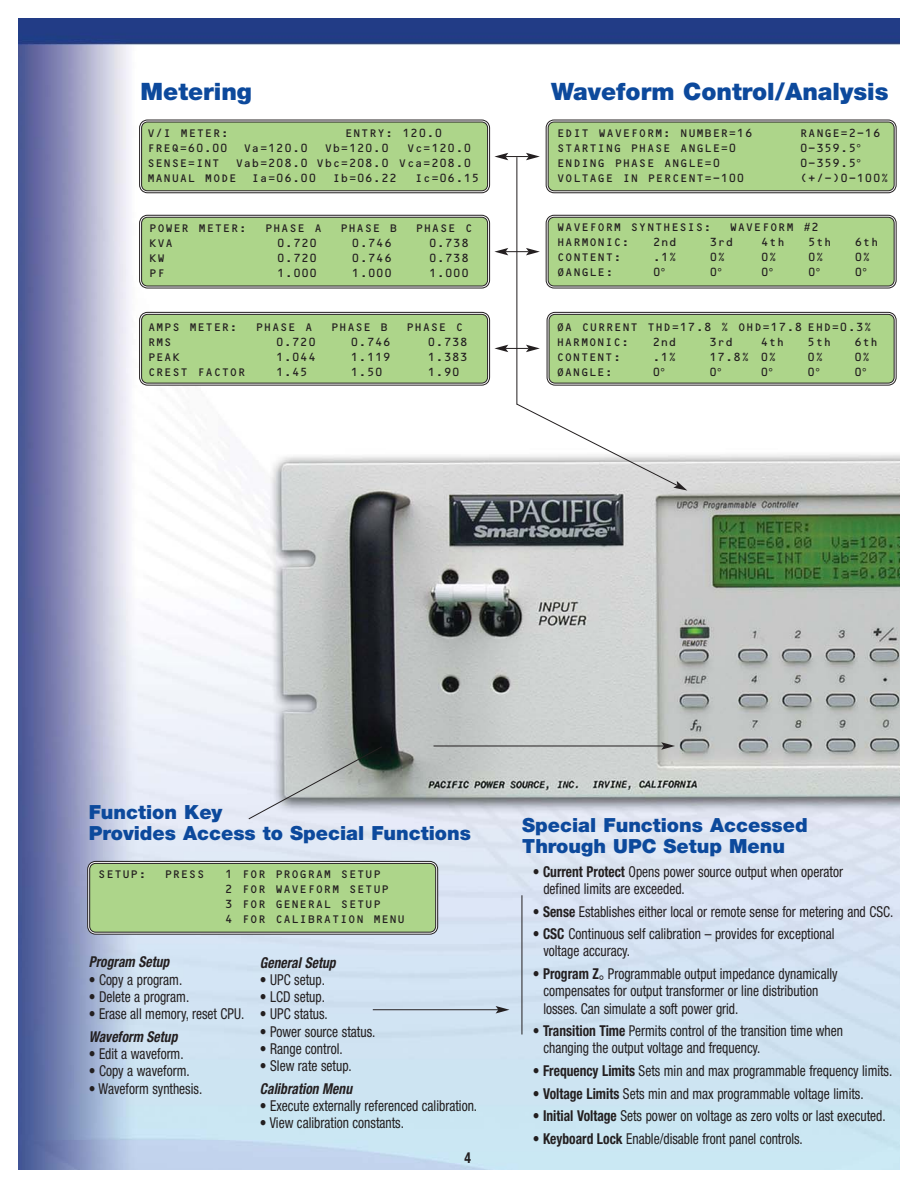
<style>
.page{position:relative;width:918px;height:1188px;background:#fff}
.page>*{position:absolute;margin:0;border:0;box-sizing:border-box;transform-origin:0 0}
.t1{font:900 24px "Helvetica Neue";color:#0c499c}
.t2{font:900 19.5px/21px "Helvetica Neue";color:#0c499c}
.t3{font:condensed 15px/17.2px "Helvetica Neue";color:#231f20;scale:.9 1}
.t4{font:italic 700 condensed 15px "Helvetica Neue";letter-spacing:.005em;color:#231f20;scale:.9 1}
.t5{font:700 condensed 15px "Helvetica Neue";color:#231f20;scale:.9 1}
.t6{font:11.25px/15px "OCRB";color:#231f20}
.s1{font-family:"Helvetica Neue";font-stretch:condensed}
.s2{font-weight:700}
</style>
<div class="page">
<img style="left:18px;top:18px;width:882px;height:1152px">
<svg style="left:87px;top:860px;width:352px;height:75px"></svg>
<svg style="left:546px;top:311px;width:351px;height:75px"></svg>
<hr style="left:517px;top:157px;width:1px;height:248px;background:#231f20">
<svg style="left:138px;top:119px;width:759px;height:75px"></svg>
<svg style="left:138px;top:214px;width:759px;height:75px"></svg>
<svg style="left:138px;top:311px;width:402px;height:75px"></svg>
<svg style="left:516px;top:403px;width:171px;height:88px"></svg>
<hr style="left:434px;top:746px;width:230px;height:1px;background:#231f20">
<svg style="left:661px;top:742px;width:14px;height:8px"></svg>
<svg style="left:248px;top:746px;width:135px;height:74px"></svg>
<hr style="left:373px;top:1009px;width:125px;height:1px;background:#231f20">
<svg style="left:496px;top:1006px;width:13px;height:7px"></svg>
<hr style="left:522px;top:895px;width:1px;height:140px;background:#231f20">
<h1 class="t1" style="left:141px;top:82px;width:113px">Metering</h1>
<h1 class="t1" style="left:551px;top:82px;width:339px">Waveform Control/Analysis</h1>
<p class="t6" style="left:147px;top:127px;width:83px">V/I METER:</p>
<p class="t6" style="left:345px;top:127px;width:100px">ENTRY: 120.0</p>
<p class="t6" style="left:147px;top:142px;width:82px">FREQ=60.00</p>
<p class="t6" style="left:244px;top:142px;width:66px">Va=120.0</p>
<p class="t6" style="left:324px;top:142px;width:66px">Vb=120.0</p>
<p class="t6" style="left:407px;top:142px;width:66px">Vc=120.0</p>
<p class="t6" style="left:147px;top:157px;width:74px">SENSE=INT</p>
<p class="t6" style="left:147px;top:157px;width:326px;text-indent:88px">Vab=208.0 Vbc=208.0 Vca=208.0<br>MANUAL MODE</p>
<p class="t6" style="left:252px;top:172px;width:66px">Ia=06.00</p>
<p class="t6" style="left:332px;top:172px;width:66px">Ib=06.22</p>
<p class="t6" style="left:415px;top:172px;width:66px">Ic=06.15</p>
<p class="t6" style="left:149px;top:222px;width:100px">POWER METER:</p>
<p class="t6" style="left:265px;top:222px;width:59px">PHASE A</p>
<p class="t6" style="left:340px;top:222px;width:59px">PHASE B</p>
<p class="t6" style="left:415px;top:222px;width:59px">PHASE C</p>
<p class="t6" style="left:149px;top:237px;width:26px">KVA</p>
<p class="t6" style="left:277px;top:237px;width:42px">0.720</p>
<p class="t6" style="left:352px;top:237px;width:42px">0.746</p>
<p class="t6" style="left:429px;top:237px;width:42px">0.738</p>
<p class="t6" style="left:149px;top:252px;width:18px">KW</p>
<p class="t6" style="left:277px;top:252px;width:42px">0.720</p>
<p class="t6" style="left:352px;top:252px;width:42px">0.746</p>
<p class="t6" style="left:429px;top:252px;width:42px">0.738</p>
<p class="t6" style="left:149px;top:267px;width:18px">PF</p>
<p class="t6" style="left:277px;top:267px;width:42px">1.000</p>
<p class="t6" style="left:352px;top:267px;width:42px">1.000</p>
<p class="t6" style="left:429px;top:267px;width:42px">1.000</p>
<p class="t6" style="left:148px;top:320px;width:91px">AMPS METER:</p>
<p class="t6" style="left:256px;top:320px;width:59px">PHASE A</p>
<p class="t6" style="left:331px;top:320px;width:59px">PHASE B</p>
<p class="t6" style="left:406px;top:320px;width:59px">PHASE C</p>
<p class="t6" style="left:148px;top:335px;width:26px">RMS</p>
<p class="t6" style="left:276px;top:335px;width:42px">0.720</p>
<p class="t6" style="left:350px;top:335px;width:42px">0.746</p>
<p class="t6" style="left:428px;top:335px;width:42px">0.738</p>
<p class="t6" style="left:148px;top:350px;width:34px">PEAK</p>
<p class="t6" style="left:276px;top:350px;width:42px">1.044</p>
<p class="t6" style="left:350px;top:350px;width:42px">1.119</p>
<p class="t6" style="left:428px;top:350px;width:42px">1.383</p>
<p class="t6" style="left:148px;top:365px;width:100px">CREST FACTOR</p>
<p class="t6" style="left:276px;top:365px;width:34px">1.45</p>
<p class="t6" style="left:350px;top:365px;width:34px">1.50</p>
<p class="t6" style="left:428px;top:365px;width:34px">1.90</p>
<p class="t6" style="left:557px;top:126px;width:198px">EDIT WAVEFORM: NUMBER=16</p>
<p class="t6" style="left:800px;top:126px;width:82px">RANGE=2-16</p>
<p class="t6" style="left:557px;top:141px;width:181px">STARTING PHASE ANGLE=0</p>
<p class="t6" style="left:800px;top:141px;width:63px">0-359.5<span class="s1">°</span></p>
<p class="t6" style="left:557px;top:156px;width:165px">ENDING PHASE ANGLE=0</p>
<p class="t6" style="left:800px;top:156px;width:63px">0-359.5<span class="s1">°</span></p>
<p class="t6" style="left:557px;top:171px;width:189px">VOLTAGE IN PERCENT=-100</p>
<p class="t6" style="left:800px;top:171px;width:91px">(+/-)0-100%</p>
<p class="t6" style="left:557px;top:220px;width:156px">WAVEFORM SYNTHESIS:</p>
<p class="t6" style="left:729px;top:220px;width:91px">WAVEFORM #2</p>
<p class="t6" style="left:557px;top:235px;width:74px">HARMONIC:</p>
<p class="t6" style="left:653px;top:235px;width:26px">2nd</p>
<p class="t6" style="left:709px;top:235px;width:26px">3rd</p>
<p class="t6" style="left:761px;top:235px;width:26px">4th</p>
<p class="t6" style="left:808px;top:235px;width:26px">5th</p>
<p class="t6" style="left:855px;top:235px;width:26px">6th</p>
<p class="t6" style="left:557px;top:250px;width:66px">CONTENT:</p>
<p class="t6" style="left:653px;top:250px;width:26px">.1%</p>
<p class="t6" style="left:709px;top:250px;width:18px">0%</p>
<p class="t6" style="left:761px;top:250px;width:18px">0%</p>
<p class="t6" style="left:808px;top:250px;width:18px">0%</p>
<p class="t6" style="left:855px;top:250px;width:18px">0%</p>
<p class="t6" style="left:557px;top:265px;width:58px">ØANGLE:</p>
<p class="t6" style="left:653px;top:265px;width:14px">0<span class="s1">°</span></p>
<p class="t6" style="left:709px;top:265px;width:14px">0<span class="s1">°</span></p>
<p class="t6" style="left:761px;top:265px;width:14px">0<span class="s1">°</span></p>
<p class="t6" style="left:808px;top:265px;width:14px">0<span class="s1">°</span></p>
<p class="t6" style="left:855px;top:265px;width:14px">0<span class="s1">°</span></p>
<p class="t6" style="left:556px;top:320px;width:317px">ØA CURRENT THD=17.8 % OHD=17.8 EHD=0.3%<br>HARMONIC:</p>
<p class="t6" style="left:652px;top:335px;width:26px">2nd</p>
<p class="t6" style="left:709px;top:335px;width:26px">3rd</p>
<p class="t6" style="left:760px;top:335px;width:26px">4th</p>
<p class="t6" style="left:807px;top:335px;width:26px">5th</p>
<p class="t6" style="left:854px;top:335px;width:26px">6th</p>
<p class="t6" style="left:556px;top:350px;width:66px">CONTENT:</p>
<p class="t6" style="left:652px;top:350px;width:26px">.1%</p>
<p class="t6" style="left:709px;top:350px;width:69px">17.8% 0%</p>
<p class="t6" style="left:807px;top:350px;width:18px">0%</p>
<p class="t6" style="left:854px;top:350px;width:18px">0%</p>
<p class="t6" style="left:556px;top:365px;width:58px">ØANGLE:</p>
<p class="t6" style="left:652px;top:365px;width:14px">0<span class="s1">°</span></p>
<p class="t6" style="left:709px;top:365px;width:14px">0<span class="s1">°</span></p>
<p class="t6" style="left:760px;top:365px;width:14px">0<span class="s1">°</span></p>
<p class="t6" style="left:807px;top:365px;width:14px">0<span class="s1">°</span></p>
<p class="t6" style="left:854px;top:365px;width:14px">0<span class="s1">°</span></p>
<h2 class="t2" style="left:89px;top:803px;width:384px">Function Key<br>Provides Access to Special Functions</h2>
<p class="t6" style="left:98px;top:867px;width:50px">SETUP:</p>
<p class="t6" style="left:164px;top:867px;width:42px">PRESS</p>
<p class="t6" style="left:225px;top:867px;width:182px">1 FOR PROGRAM SETUP<br>2 FOR WAVEFORM SETUP<br>3 FOR GENERAL SETUP<br>4 FOR CALIBRATION MENU</p>
<p class="t4" style="left:89px;top:957px;width:94px">Program Setup</p>
<p class="t3" style="left:89px;top:972px;width:105px">• Copy a program.</p>
<p class="t3" style="left:89px;top:989px;width:113px">• Delete a program.</p>
<p class="t3" style="left:89px;top:1007px;width:174px">• Erase all memory, reset CPU.</p>
<p class="t4" style="left:89px;top:1031px;width:103px">Waveform Setup</p>
<p class="t3" style="left:89px;top:1046px;width:107px">• Edit a waveform.</p>
<p class="t3" style="left:89px;top:1064px;width:114px">• Copy a waveform.</p>
<p class="t3" style="left:89px;top:1081px;width:128px">• Waveform synthesis.</p>
<p class="t4" style="left:260px;top:957px;width:88px">General Setup</p>
<p class="t3" style="left:260px;top:972px;width:74px">• UPC setup.</p>
<p class="t3" style="left:260px;top:989px;width:74px">• LCD setup.</p>
<p class="t3" style="left:260px;top:1007px;width:77px">• UPC status.</p>
<p class="t3" style="left:260px;top:1024px;width:130px">• Power source status.</p>
<p class="t3" style="left:260px;top:1041px;width:93px">• Range control.</p>
<p class="t3" style="left:260px;top:1058px;width:104px">• Slew rate setup.</p>
<p class="t4" style="left:260px;top:1083px;width:107px">Calibration Menu</p>
<p class="t3" style="left:260px;top:1098px;width:243px">• Execute externally referenced calibration.</p>
<p class="t3" style="left:260px;top:1116px;width:162px">• View calibration constants.</p>
<p class="t5" style="left:464px;top:1153px;width:9px">4</p>
<h2 class="t2" style="left:522px;top:816px;width:287px">Special Functions Accessed<br>Through UPC Setup Menu</h2>
<p class="t3" style="left:543px;top:864px;width:334px;text-indent:-11px">• <span class="s2">Current Protect</span> Opens power source output when operator defined limits are exceeded.</p>
<p class="t3" style="left:533px;top:904px;width:402px">• <span class="s2">Sense</span> Establishes either local or remote sense for metering and CSC.</p>
<p class="t3" style="left:543px;top:927px;width:325px;text-indent:-11px">• <span class="s2">CSC</span> Continuous self calibration – provides for exceptional voltage accuracy.</p>
<p class="t3" style="left:543px;top:966px;width:328px;text-indent:-11px">• <span class="s2">Program Z</span>° Programmable output impedance dynamically compensates for output transformer or line distribution losses. Can simulate a soft power grid.</p>
<p class="t3" style="left:543px;top:1024px;width:335px;text-indent:-11px">• <span class="s2">Transition Time</span> Permits control of the transition time when changing the output voltage and frequency.</p>
<p class="t3" style="left:533px;top:1063px;width:401px">• <span class="s2">Frequency Limits</span> Sets min and max programmable frequency limits.</p>
<p class="t3" style="left:533px;top:1086px;width:369px">• <span class="s2">Voltage Limits</span> Sets min and max programmable voltage limits.</p>
<p class="t3" style="left:533px;top:1109px;width:394px">• <span class="s2">Initial Voltage</span> Sets power on voltage as zero volts or last executed.</p>
<p class="t3" style="left:533px;top:1131px;width:302px">• <span class="s2">Keyboard Lock</span> Enable/disable front panel controls.</p>
</div>
